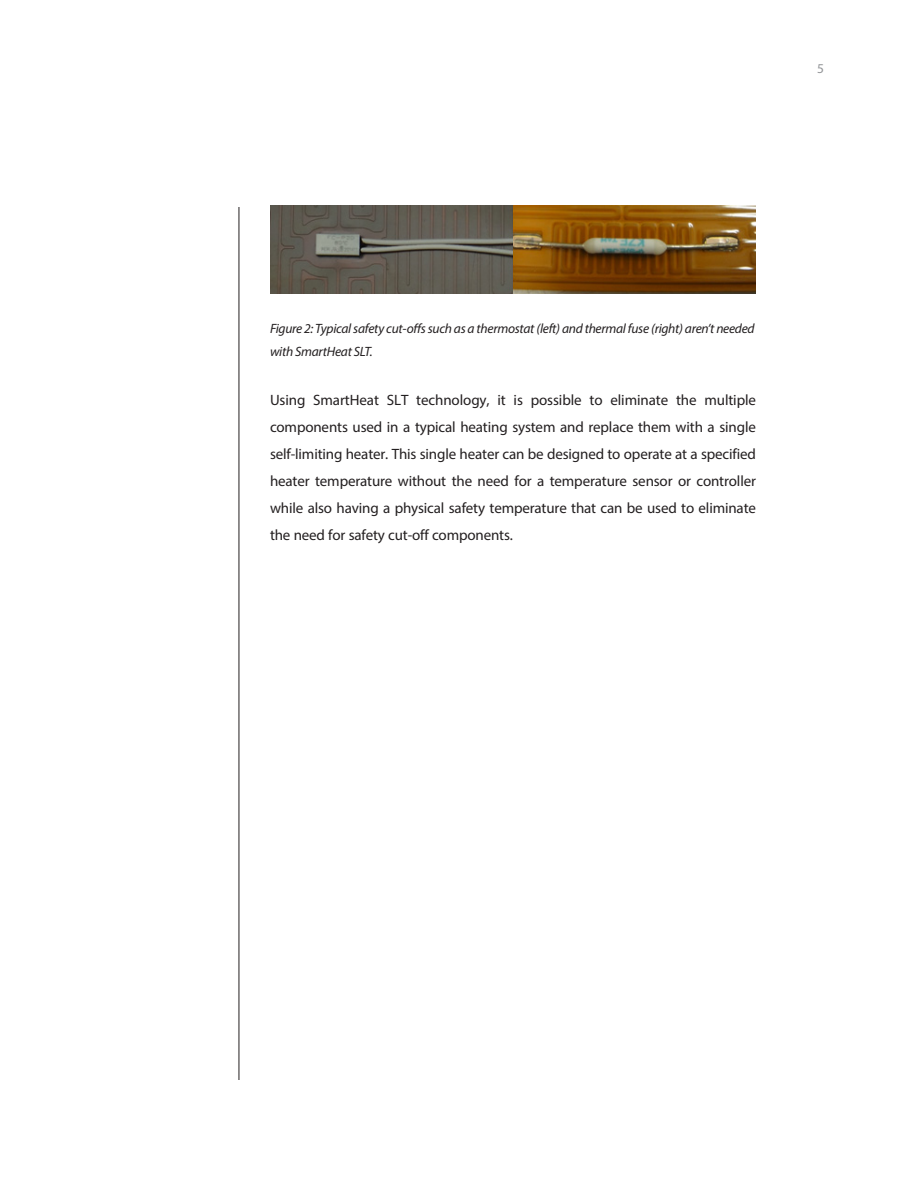
<style>
.page{position:relative;width:918px;height:1188px;background:#fff}
.page>*{position:absolute;margin:0;border:0;box-sizing:border-box;transform-origin:0 0}
.WHITE_PAPER_BODY_COP{font:15px/27px "Myriad Pro";letter-spacing:-.01em;color:#231f20;text-align:justify}
.t1{font:italic 13.5px/22.5px "Myriad Pro";letter-spacing:-.02em;color:#231f20}
.t2{font:13.5px "Myriad Pro";color:#939598}
</style>
<div class="page">
<hr style="left:239px;top:207px;width:1px;height:873px;background:#231f20">
<img style="left:270px;top:206px;width:486px;height:88px">
<p class="t2" style="left:817px;top:60px;width:8px">5</p>
<p class="t1" style="left:270px;top:317px;width:486px">Figure 2: Typical safety cut-offs such as a thermostat (left) and thermal fuse (right) aren’t needed with SmartHeat SLT.</p>
<p class="WHITE_PAPER_BODY_COP" style="left:270px;top:387px;width:488px">Using SmartHeat SLT technology, it is possible to eliminate the multiple components used in a typical heating system and replace them with a single self-limiting heater. This single heater can be designed to operate at a specified heater temperature without the need for a temperature sensor or controller while also having a physical safety temperature that can be used to eliminate the need for safety cut-off components.</p>
</div>
